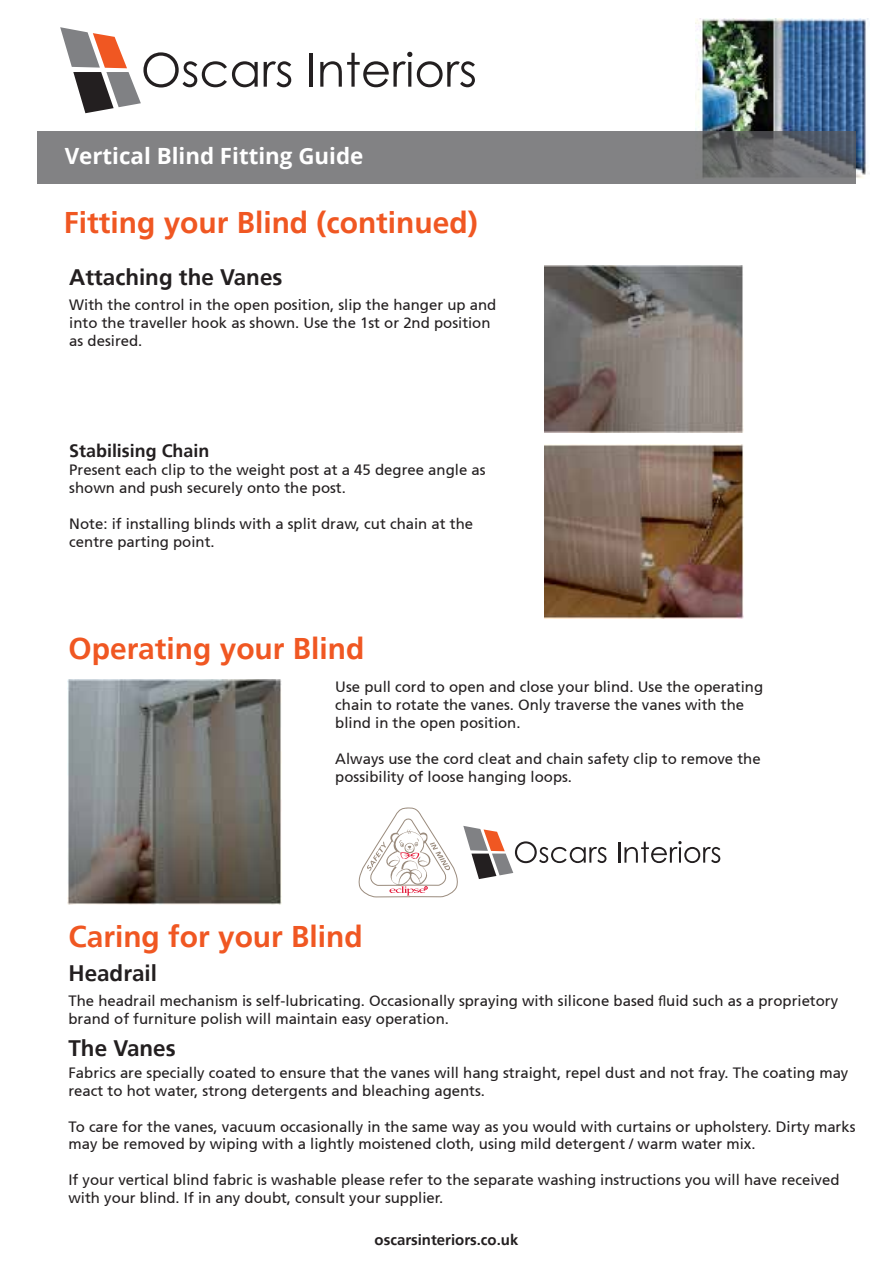
<style>
.page{position:relative;width:893px;height:1263px;background:#fff}
.page>*{position:absolute;margin:0;border:0;box-sizing:border-box;transform-origin:0 0}
.t1{font:700 29.85px "Frutiger";color:#f05722}
.t2{font:700 22.5px "Frutiger";color:#231f20}
.t3{font:700 22.35px "Open Sans";color:#fff}
.t4{font:700 17.85px "Frutiger";color:#231f20}
.t5{font:15px/18px "Frutiger 55 Roman";color:#231f20}
.t6{font:700 15px "Frutiger";color:#231f20}
.s1{font-family:"Myriad Pro"}
</style>
<div class="page">
<img style="left:544px;top:266px;width:200px;height:166px">
<img style="left:544px;top:444px;width:200px;height:174px">
<svg style="left:359px;top:808px;width:98px;height:89px"></svg>
<img style="left:67px;top:680px;width:215px;height:225px">
<hr style="left:618px;top:842px;width:2px;height:21px;background:#231f20">
<svg style="left:624px;top:841px;width:96px;height:22px"></svg>
<svg style="left:463px;top:826px;width:143px;height:53px"></svg>
<img style="left:696px;top:18px;width:173px;height:161px">
<svg style="left:37px;top:131px;width:819px;height:53px;background:#7d7d7f"></svg>
<svg style="left:264px;top:61px;width:27px;height:26px"></svg>
<hr style="left:310px;top:53px;width:3px;height:34px;background:#231f20">
<svg style="left:320px;top:52px;width:155px;height:35px"></svg>
<svg style="left:60px;top:27px;width:198px;height:86px"></svg>
<h3 class="t3" style="left:65px;top:140px;width:300px">Vertical Blind Fitting Guide</h3>
<h1 class="t1" style="left:64px;top:205px;width:415px">Fitting your Blind (continued)</h1>
<h2 class="t2" style="left:69px;top:264px;width:215px">Attaching the Vanes</h2>
<p class="t5" style="left:69px;top:296px;width:429px">With the control in the open position, slip the hanger up and into the traveller hook as shown. Use the 1st or 2nd position as desired.</p>
<p class="t4" style="left:69px;top:440px;width:142px">Stabilising Chain</p>
<p class="t5" style="left:69px;top:461px;width:418px">Present each clip to the weight post at a 45 degree angle as shown and push securely onto the post.</p>
<p class="t5" style="left:69px;top:515px;width:405px">Note: if installing blinds with a split draw, cut chain at the centre parting point.</p>
<h1 class="t1" style="left:68px;top:631px;width:297px">Operating your Blind</h1>
<p class="t5" style="left:335px;top:678px;width:429px">Use pull cord to open and close your blind. Use the operating chain to rotate the vanes. Only traverse the vanes with the blind in the open position.</p>
<p class="t5" style="left:335px;top:750px;width:427px">Always use the cord cleat and chain safety clip to remove the possibility of loose hanging loops.</p>
<h1 class="t1" style="left:68px;top:919px;width:296px">Caring for your Blind</h1>
<h2 class="t2" style="left:68px;top:959px;width:90px">Headrail</h2>
<p class="t5" style="left:68px;top:991px;width:771px">The headrail mechanism is self-lubricating. Occasionally spraying with silicone based <span class="s1">fl</span>uid such as a proprietory brand of furniture polish will maintain easy operation.</p>
<h2 class="t2" style="left:68px;top:1035px;width:109px">The Vanes</h2>
<p class="t5" style="left:68px;top:1063px;width:781px">Fabrics are specially coated to ensure that the vanes will hang straight, repel dust and not fray. The coating may react to hot water, strong detergents and bleaching agents.</p>
<p class="t5" style="left:68px;top:1117px;width:789px">To care for the vanes, vacuum occasionally in the same way as you would with curtains or upholstery. Dirty marks may be removed by wiping with a lightly moistened cloth, using mild detergent / warm water mix.</p>
<p class="t5" style="left:68px;top:1171px;width:773px">If your vertical blind fabric is washable please refer to the separate washing instructions you will have received with your blind. If in any doubt, consult your supplier.</p>
<p class="t6" style="left:375px;top:1231px;width:145px">oscarsinteriors.co.uk</p>
</div>
